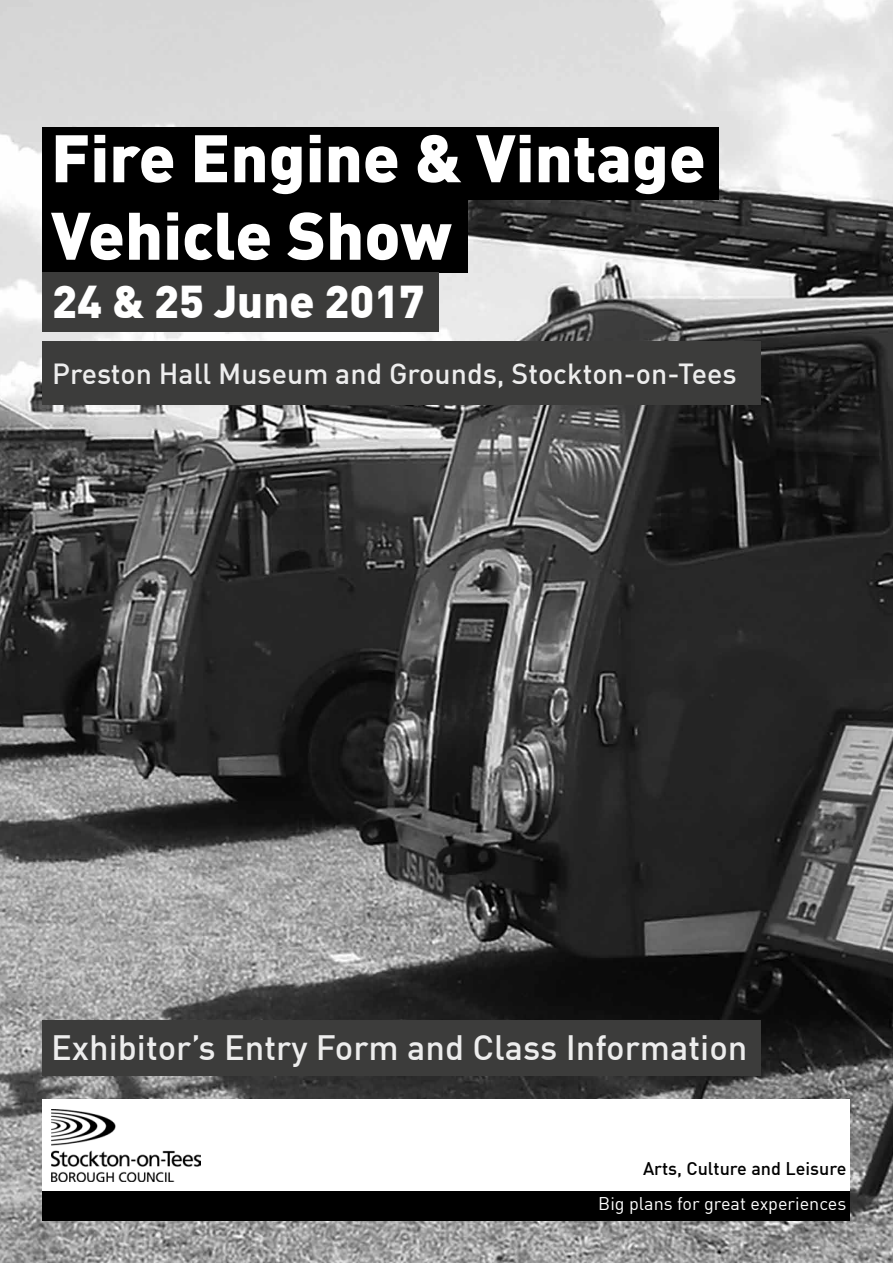
<style>
.page{position:relative;width:893px;height:1263px;background:#fff}
.page>*{position:absolute;margin:0;border:0;box-sizing:border-box;transform-origin:0 0}
.t1{font:900 66px/77.6px "DIN Offc";color:#fff}
.t2{font:900 45px "DIN Offc";color:#fff}
.t3{font:500 34.5px "DIN Offc";color:#ededed}
.t4{font:500 28.5px "DIN Offc";color:#ededed}
.t5{font:18px "DIN Offc";color:#fff}
.t6{font:500 18px "DIN Offc";color:#000}
</style>
<div class="page">
<img style="left:0;top:0;width:893px;height:1263px">
<div style="left:43px;top:128px;width:676px;height:72px;background:#000"></div>
<div style="left:43px;top:200px;width:425px;height:72px;background:#000"></div>
<div style="left:43px;top:272px;width:396px;height:60px;background:#3c3c3b"></div>
<div style="left:43px;top:341px;width:718px;height:64px;background:#3c3c3b"></div>
<div style="left:43px;top:1020px;width:718px;height:56px;background:#3c3c3b"></div>
<div style="left:43px;top:1099px;width:807px;height:92px;background:#fff"></div>
<div style="left:43px;top:1191px;width:807px;height:29px;background:#000"></div>
<img style="left:51px;top:1109px;width:149px;height:72px">
<h1 class="t1" style="left:51px;top:116px;width:656px">Fire Engine &amp; Vintage<br>Vehicle Show</h1>
<h2 class="t2" style="left:52px;top:271px;width:374px">24 &amp; 25 June 2017</h2>
<p class="t4" style="left:52px;top:355px;width:686px">Preston Hall Museum and Grounds, Stockton-on-Tees</p>
<p class="t3" style="left:51px;top:1025px;width:698px">Exhibitor’s Entry Form and Class Information</p>
<p class="t6" style="left:643px;top:1157px;width:205px">Arts, Culture and Leisure</p>
<p class="t5" style="left:598px;top:1192px;width:250px">Big plans for great experiences</p>
</div>
